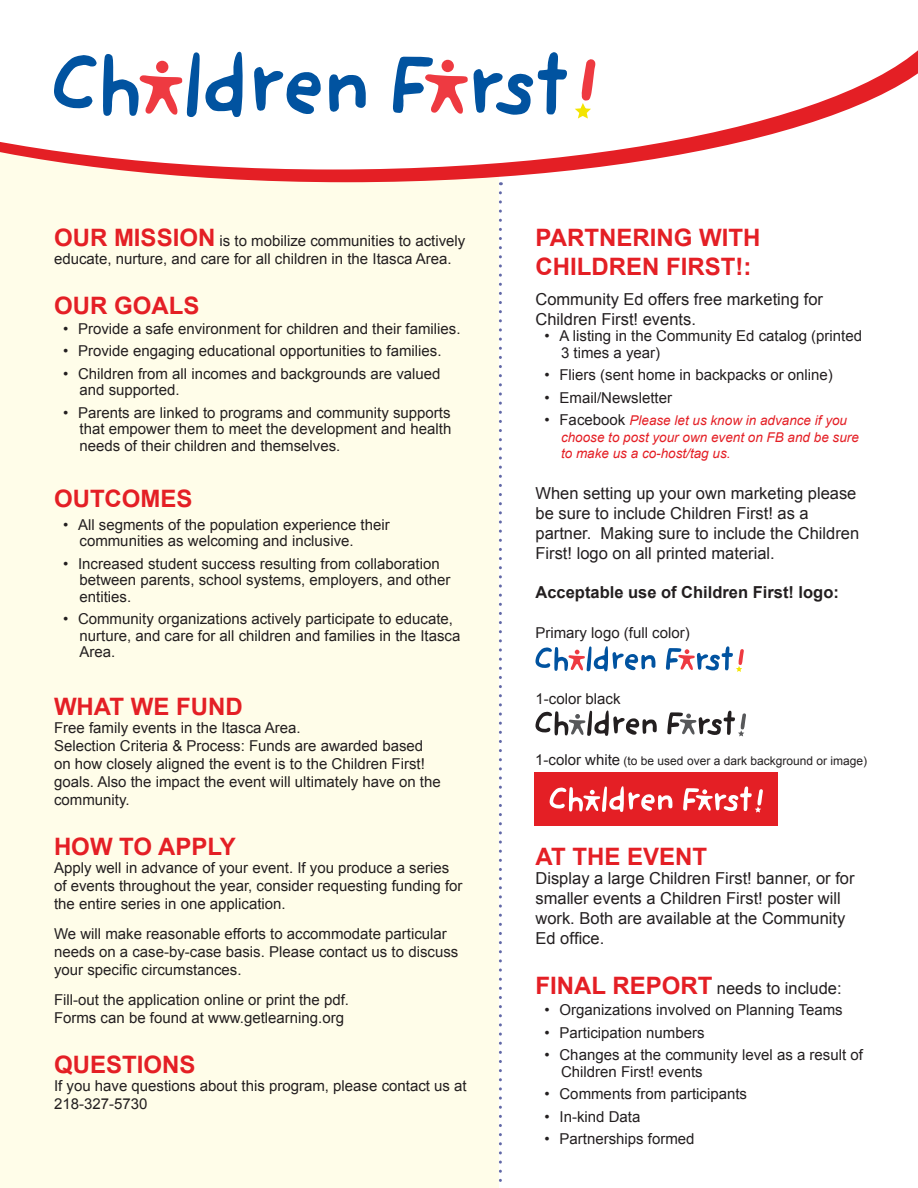
<style>
.page{position:relative;width:918px;height:1188px;background:#fff}
.page>*{position:absolute;margin:0;border:0;box-sizing:border-box;transform-origin:0 0}
.t1{font:700 24px/28.8px "Arial";color:#e41f25}
.t2{font:16.5px/19.8px "Arial";color:#231f20}
.t3{font:700 16.5px "Arial";color:#231f20}
.t4{font:15px/18px "Arial";color:#231f20}
.t5{font:italic 13.5px/16.5px "Arial";color:#e41f25}
.t6{font:12px "Arial";color:#231f20}
.s1{font-weight:700;font-size:24px;color:#e41f25}
.s2{font-style:normal;font-size:15px;color:#231f20}
.s3{font-size:15px}
</style>
<div class="page">
<div style="left:0;top:0;width:499px;height:1188px;background:#fffde9"></div>
<svg style="left:119px;top:170px;width:455px;height:12px;fill:#e41f25"></svg>
<svg style="left:0;top:0;width:918px;height:170px"></svg>
<svg style="left:54px;top:55px;width:43px;height:54px"></svg>
<svg style="left:253px;top:66px;width:68px;height:48px"></svg>
<svg style="left:329px;top:73px;width:37px;height:39px"></svg>
<svg style="left:575px;top:59px;width:20px;height:60px"></svg>
<svg style="left:393px;top:52px;width:175px;height:63px"></svg>
<svg style="left:103px;top:52px;width:140px;height:65px"></svg>
<svg style="left:499px;top:193px;width:3px;height:989px"></svg>
<svg style="left:666px;top:646px;width:78px;height:26px"></svg>
<svg style="left:536px;top:646px;width:120px;height:25px"></svg>
<svg style="left:667px;top:710px;width:79px;height:26px"></svg>
<svg style="left:536px;top:710px;width:121px;height:26px"></svg>
<div style="left:534px;top:773px;width:244px;height:53px;background:#e41f25"></div>
<svg style="left:683px;top:786px;width:80px;height:27px"></svg>
<svg style="left:550px;top:786px;width:123px;height:26px"></svg>
<p class="t4" style="left:54px;top:232px;width:413px"><span class="s1">OUR MISSION</span> is to mobilize communities to actively educate, nurture, and care for all children in the Itasca Area.</p>
<h1 class="t1" style="left:54px;top:292px;width:145px">OUR GOALS</h1>
<p class="t4" style="left:63px;top:320px;width:399px">• Provide a safe environment for children and their families.</p>
<p class="t4" style="left:63px;top:342px;width:380px">• Provide engaging educational opportunities to families.</p>
<p class="t4" style="left:80px;top:366px;width:363px;line-height:16.5px;text-indent:-16px">• Children from all incomes and backgrounds are valued and supported.</p>
<p class="t4" style="left:80px;top:405px;width:373px;line-height:16.5px;text-align:justify;text-indent:-16px">• Parents are linked to programs and community supports that empower them to meet the development and health needs of their children and themselves.</p>
<h1 class="t1" style="left:54px;top:485px;width:140px">OUTCOM ES</h1>
<p class="t4" style="left:80px;top:517px;width:312px;line-height:16.5px;text-indent:-16px">• All segments of the population experience their communities as welcoming and inclusive.</p>
<p class="t4" style="left:80px;top:556px;width:372px;line-height:16.5px;text-indent:-16px">• Increased student success resulting from collaboration between parents, school systems, employers, and other entities.</p>
<p class="t4" style="left:80px;top:611px;width:382px;line-height:16.5px;text-indent:-16px">• Community organizations actively participate to educate, nurture, and care for all children and families in the Itasca<br>Area.</p>
<h1 class="t1" style="left:54px;top:693px;width:190px">WHAT WE FUN D</h1>
<p class="t4" style="left:54px;top:719px;width:388px">Free family events in the Itasca Area.<br>Selection Criteria &amp; Process: Funds are awarded based on how closely aligned the event is to the Children First! goals. Also the impact the event will ultimately have on the community.</p>
<h1 class="t1" style="left:54px;top:833px;width:183px">HOW TO APPLY</h1>
<p class="t4" style="left:54px;top:859px;width:410px">Apply well in advance of your event. If you produce a series of events throughout the year, consider requesting funding for the entire series in one application.</p>
<p class="t4" style="left:54px;top:925px;width:406px">We will make reasonable efforts to accommodate particular needs on a case-by-case basis. Please contact us to discuss your specific circumstances.</p>
<p class="t4" style="left:54px;top:991px;width:297px">Fill-out the application online or print the pdf.<br>Forms can be found at www.getlearning.org</p>
<h1 class="t1" style="left:54px;top:1051px;width:34px">QUESTI</h1>
<h1 class="t1" style="left:143px;top:1051px;width:35px">ONS</h1>
<p class="t4" style="left:54px;top:1077px;width:414px">If you have questions about this program, please contact us at<br>218-327-5730</p>
<h1 class="t1" style="left:536px;top:224px;width:223px">PARTNERING WITH<br>CHILDREN FIRST!:</h1>
<p class="t2" style="left:536px;top:290px;width:289px">Community Ed offers free marketing for<br>Children First! events.</p>
<p class="t4" style="left:561px;top:328px;width:303px;line-height:16.5px;text-indent:-16px">• A listing in the Community Ed catalog (printed<br>3 times a year)</p>
<p class="t4" style="left:544px;top:366px;width:290px">• Fliers (sent home in backpacks or online)</p>
<p class="t4" style="left:544px;top:389px;width:129px">• Email/Newsletter</p>
<p class="t5" style="left:561px;top:413px;width:299px;text-indent:-17px"><span class="s2">• Facebook</span> Please let us know in advance if you choose to post your own event on FB and be sure to make us a co-host/tag us.</p>
<p class="t2" style="left:536px;top:484px;width:325px">When setting up your own marketing please be sure to include Children First! as a partner. Making sure to include the Children First! logo on all printed material.</p>
<p class="t3" style="left:536px;top:581px;width:305px">ACCEPTABLE USE OF CHILDREN FIRST! LOGO:</p>
<p class="t4" style="left:536px;top:624px;width:156px">Primary logo (full color)</p>
<p class="t4" style="left:536px;top:690px;width:87px">1-color black</p>
<p class="t6" style="left:535px;top:753px;width:333px"><span class="s3">1-color white</span> (to be used over a dark background or image)</p>
<h1 class="t1" style="left:536px;top:843px;width:173px">AT THE EVENT</h1>
<p class="t2" style="left:536px;top:869px;width:321px">Display a large Children First! banner, or for smaller events a Children First! poster will work. Both are available at the Community Ed office.</p>
<p class="t2" style="left:536px;top:979px;width:308px"><span class="s1">FINAL REPORT</span> needs to include:</p>
<p class="t4" style="left:544px;top:1001px;width:300px">• Organizations involved on Planning Teams</p>
<p class="t4" style="left:544px;top:1024px;width:162px">• Participation numbers</p>
<p class="t4" style="left:561px;top:1047px;width:303px;line-height:16.5px;text-indent:-16px">• Changes at the community level as a result of<br>Children First! events</p>
<p class="t4" style="left:544px;top:1085px;width:204px">• Comments from participants</p>
<p class="t4" style="left:544px;top:1108px;width:97px">• In-kind Data</p>
<p class="t4" style="left:544px;top:1130px;width:152px">• Partnerships formed</p>
</div>
